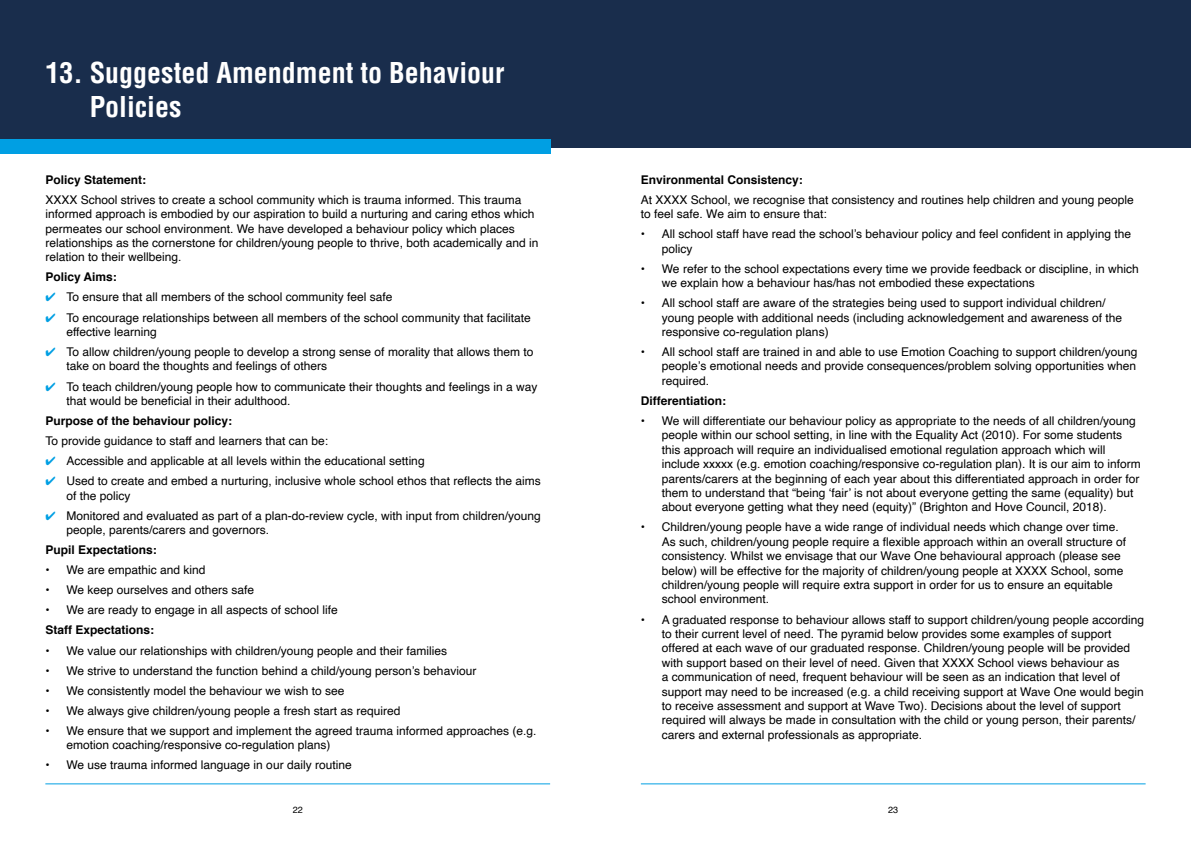
<style>
.page{position:relative;width:1191px;height:842px;background:#fff}
.page>*{position:absolute;margin:0;border:0;box-sizing:border-box;transform-origin:0 0}
.Section_header{font:700 condensed 28px/33.6px "Helvetica LT Std";color:#fff}
.Body{font:12px/14.4px "Helvetica";color:#000}
.Bold{font:700 12px "Helvetica";color:#000}
.t1{font:9px "Helvetica";color:#000}
.s1{color:#009fe3}
</style>
<div class="page">
<hr style="left:45px;top:783px;width:505px;height:1px;background:#009fe3">
<hr style="left:641px;top:783px;width:504px;height:1px;background:#009fe3">
<div style="left:0;top:0;width:1191px;height:147px;background:#192d4c"></div>
<div style="left:0;top:139px;width:550px;height:15px;background:#009fe3"></div>
<p class="Section_header" style="left:90px;top:56px;width:416px;text-indent:-44px">13. Suggested Amendment to Behaviour<br>Policies</p>
<p class="Bold" style="left:45px;top:170px;width:102px">Policy Statement:</p>
<p class="Body" style="left:45px;top:193px;width:494px">XXXX School strives to create a school community which is trauma informed. This trauma informed approach is embodied by our aspiration to build a nurturing and caring ethos which permeates our school environment. We have developed a behaviour policy which places relationships as the cornerstone for children/young people to thrive, both academically and in relation to their wellbeing.</p>
<p class="Bold" style="left:45px;top:267px;width:73px">Policy Aims:</p>
<p class="Body" style="left:45px;top:290px;width:349px"><span class="s1">✔</span> To ensure that all members of the school community feel safe</p>
<p class="Body" style="left:66px;top:310px;width:466px;text-indent:-21px"><span class="s1">✔</span> To encourage relationships between all members of the school community that facilitate effective learning</p>
<p class="Body" style="left:66px;top:345px;width:468px;text-indent:-21px"><span class="s1">✔</span> To allow children/young people to develop a strong sense of morality that allows them to take on board the thoughts and feelings of others</p>
<p class="Body" style="left:66px;top:379px;width:472px;text-indent:-21px"><span class="s1">✔</span> To teach children/young people how to communicate their thoughts and feelings in a way that would be beneficial in their adulthood.</p>
<p class="Bold" style="left:45px;top:411px;width:188px">Purpose of the behaviour policy:</p>
<p class="Body" style="left:45px;top:434px;width:284px">To provide guidance to staff and learners that can be:</p>
<p class="Body" style="left:45px;top:454px;width:381px"><span class="s1">✔</span> Accessible and applicable at all levels within the educational setting</p>
<p class="Body" style="left:66px;top:474px;width:476px;text-indent:-21px"><span class="s1">✔</span> Used to create and embed a nurturing, inclusive whole school ethos that reflects the aims of the policy</p>
<p class="Body" style="left:66px;top:509px;width:476px;text-indent:-21px"><span class="s1">✔</span> Monitored and evaluated as part of a plan-do-review cycle, with input from children/young people, parents/carers and governors.</p>
<p class="Bold" style="left:45px;top:540px;width:113px">Pupil Expectations:</p>
<p class="Body" style="left:45px;top:563px;width:162px">• We are empathic and kind</p>
<p class="Body" style="left:45px;top:583px;width:210px">• We keep ourselves and others safe</p>
<p class="Body" style="left:45px;top:603px;width:294px">• We are ready to engage in all aspects of school life</p>
<p class="Bold" style="left:45px;top:620px;width:110px">Staff Expectations:</p>
<p class="Body" style="left:45px;top:643px;width:403px">• We value our relationships with children/young people and their families</p>
<p class="Body" style="left:45px;top:663px;width:432px">• We strive to understand the function behind a child/young person’s behaviour</p>
<p class="Body" style="left:45px;top:684px;width:300px">• We consistently model the behaviour we wish to see</p>
<p class="Body" style="left:45px;top:704px;width:356px">• We always give children/young people a fresh start as required</p>
<p class="Body" style="left:66px;top:724px;width:472px;text-indent:-21px">• We ensure that we support and implement the agreed trauma informed approaches (e.g. emotion coaching/responsive co-regulation plans)</p>
<p class="Body" style="left:45px;top:758px;width:308px">• We use trauma informed language in our daily routine</p>
<p class="Bold" style="left:641px;top:170px;width:164px">Environmental Consistency:</p>
<p class="Body" style="left:641px;top:193px;width:494px">At XXXX School, we recognise that consistency and routines help children and young people to feel safe. We aim to ensure that:</p>
<p class="Body" style="left:662px;top:227px;width:471px;text-indent:-21px">• All school staff have read the school’s behaviour policy and feel confident in applying the policy</p>
<p class="Body" style="left:662px;top:262px;width:478px;text-indent:-21px">• We refer to the school expectations every time we provide feedback or discipline, in which we explain how a behaviour has/has not embodied these expectations</p>
<p class="Body" style="left:662px;top:296px;width:462px;text-indent:-21px">• All school staff are aware of the strategies being used to support individual children/ young people with additional needs (including acknowledgement and awareness of the responsive co-regulation plans)</p>
<p class="Body" style="left:662px;top:345px;width:477px;text-align:justify;text-indent:-21px">• All school staff are trained in and able to use Emotion Coaching to support children/young people’s emotional needs and provide consequences/problem solving opportunities when required.</p>
<p class="Bold" style="left:641px;top:391px;width:87px">Differentiation:</p>
<p class="Body" style="left:662px;top:414px;width:480px;text-indent:-21px">• We will differentiate our behaviour policy as appropriate to the needs of all children/young people within our school setting, in line with the Equality Act (2010). For some students this approach will require an individualised emotional regulation approach which will include xxxxx (e.g. emotion coaching/responsive co-regulation plan). It is our aim to inform parents/carers at the beginning of each year about this differentiated approach in order for them to understand that “being ‘fair’ is not about everyone getting the same (equality) but about everyone getting what they need (equity)” (Brighton and Hove Council, 2018).</p>
<p class="Body" style="left:662px;top:520px;width:466px;text-indent:-21px">• Children/young people have a wide range of individual needs which change over time.<br>As such, children/young people require a flexible approach within an overall structure of consistency. Whilst we envisage that our Wave One behavioural approach (please see below) will be effective for the majority of children/young people at XXXX School, some children/young people will require extra support in order for us to ensure an equitable school environment.</p>
<p class="Body" style="left:662px;top:612px;width:484px;text-indent:-21px">• A graduated response to behaviour allows staff to support children/young people according to their current level of need. The pyramid below provides some examples of support offered at each wave of our graduated response. Children/young people will be provided with support based on their level of need. Given that XXXX School views behaviour as<br>a communication of need, frequent behaviour will be seen as an indication that level of support may need to be increased (e.g. a child receiving support at Wave One would begin to receive assessment and support at Wave Two). Decisions about the level of support required will always be made in consultation with the child or young person, their parents/ carers and external professionals as appropriate.</p>
<p class="t1" style="left:293px;top:802px;width:12px">22</p>
<p class="t1" style="left:888px;top:802px;width:12px">23</p>
</div>
